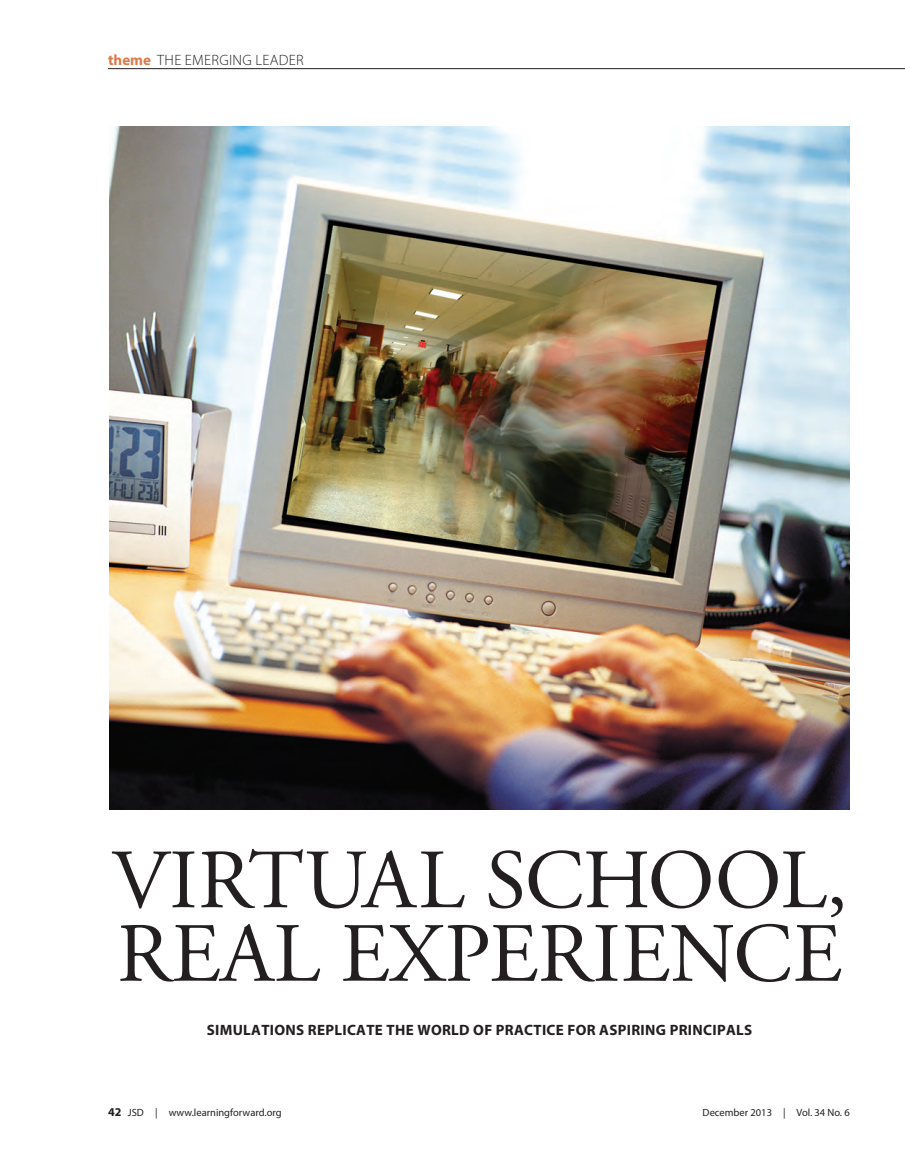
<style>
.page{position:relative;width:905px;height:1175px;background:#fff}
.page>*{position:absolute;margin:0;border:0;box-sizing:border-box;transform-origin:0 0}
.body{font:84px "Adobe Garamond Pro";letter-spacing:.005em;color:#231f20}
.box{font:700 15px "Myriad Pro";letter-spacing:.02em;color:#231f20}
.toppers{font:300 15px "Myriad Pro";letter-spacing:.02em;color:#231f20}
.t1{font:10.5px "Myriad Pro";color:#231f20}
.s1{font-weight:700;color:#dc7b4b}
.s2{font-weight:700;font-size:12px}
</style>
<div class="page">
<hr style="left:108px;top:68px;width:796px;height:1px;background:#231f20">
<img style="left:110px;top:126px;width:740px;height:683px">
<p class="toppers" style="left:108px;top:51px;width:197px"><span class="s1">theme</span> THE EMERGING LEADER</p>
<p class="body" style="left:112px;top:830px;width:737px">VIRTUAL SCHOOL,</p>
<p class="body" style="left:117px;top:903px;width:726px">REAL EXPERIENCE</p>
<p class="box" style="left:207px;top:1019px;width:547px">SIMULATIONS REPLICATE THE WORLD OF PRACTICE FOR ASPIRING PRINCIPALS</p>
<p class="t1" style="left:108px;top:1106px;width:175px"><span class="s2">42</span> JSD | www.learningforward.org</p>
<p class="t1" style="left:702px;top:1106px;width:149px">December 2013 | Vol. 34 No. 6</p>
</div>
